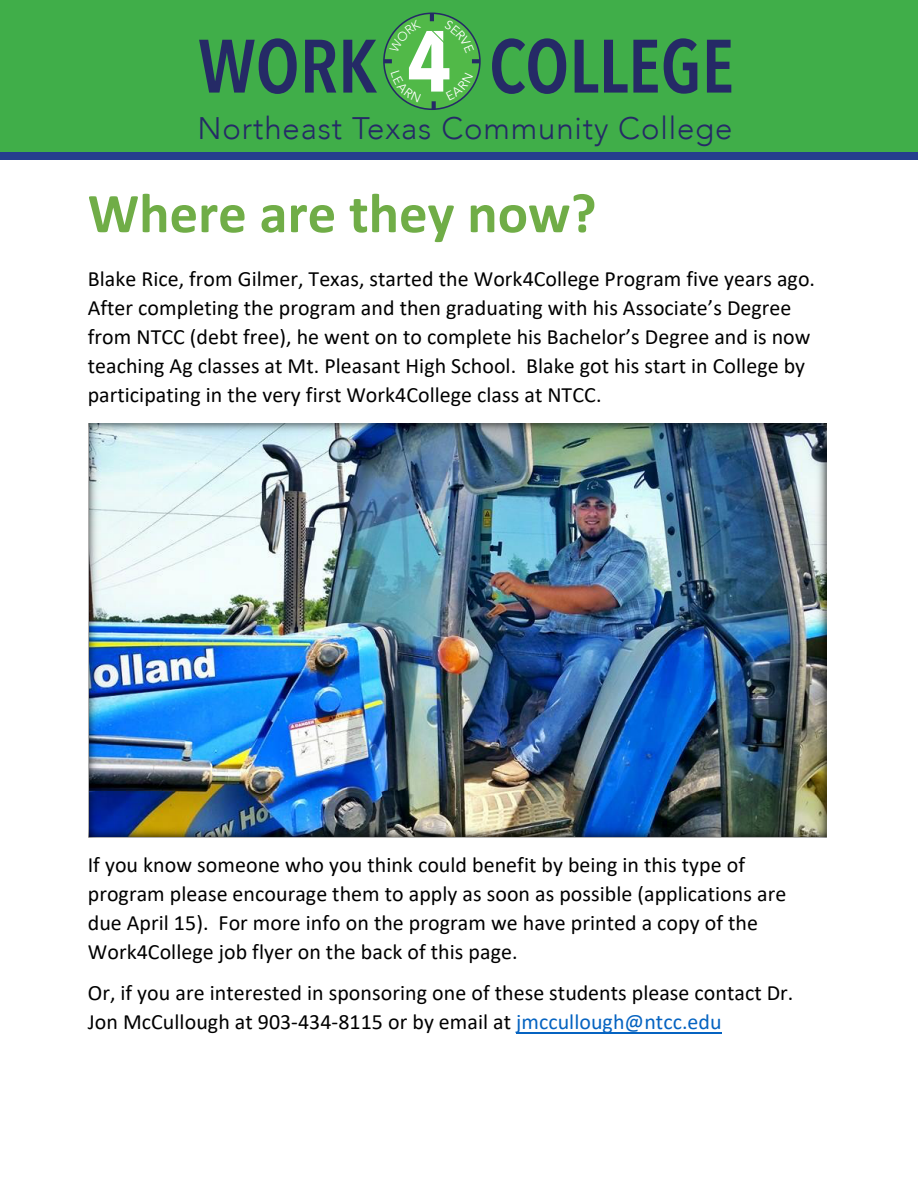
<style>
.page{position:relative;width:918px;height:1188px;background:#fff}
.page>*{position:absolute;margin:0;border:0;box-sizing:border-box;transform-origin:0 0}
.t1{font:600 74.7px "Avenir Next Condensed";color:#252a66}
.t2{font:700 56.55px "Calibri";color:#70ad47}
.t3{font:300 31.05px "Avenir";letter-spacing:.03em;color:#252a66}
.t4{font:21.9px/29px "Calibri";color:#000}
.s1{color:#0563c1}
</style>
<div class="page">
<div style="left:0;top:0;width:918px;height:153px;background:#40ae49"></div>
<div style="left:0;top:152px;width:918px;height:8px;background:#253f8e"></div>
<hr style="left:516px;top:1032px;width:205px;height:1px;background:#0563c1">
<img style="left:89px;top:424px;width:738px;height:413px">
<svg style="left:384px;top:13px;width:96px;height:96px"></svg>
<p class="t1" style="left:198px;top:2px;width:181px">WORK</p>
<p class="t1" style="left:489px;top:2px;width:247px">COLLEGE</p>
<p class="t3" style="left:197px;top:110px;width:536px">Northeast Texas Community College</p>
<p class="t2" style="left:88px;top:173px;width:510px">Where are they now?</p>
<p class="t4" style="left:88px;top:264px;width:729px">Blake Rice, from Gilmer, Texas, started the Work4College Program five years ago.<br>After completing the program and then graduating with his Associate’s Degree from NTCC (debt free), he went on to complete his Bachelor’s Degree and is now teaching Ag classes at Mt. Pleasant High School. Blake got his start in College by participating in the very first Work4College class at NTCC.</p>
<p class="t4" style="left:88px;top:850px;width:700px">If you know someone who you think could benefit by being in this type of program please encourage them to apply as soon as possible (applications are due April 15). For more info on the program we have printed a copy of the Work4College job flyer on the back of this page.</p>
<p class="t4" style="left:88px;top:978px;width:707px">Or, if you are interested in sponsoring one of these students please contact Dr.<br>Jon McCullough at 903-434-8115 or by email at <span class="s1">jmccullough@ntcc.edu</span></p>
</div>
